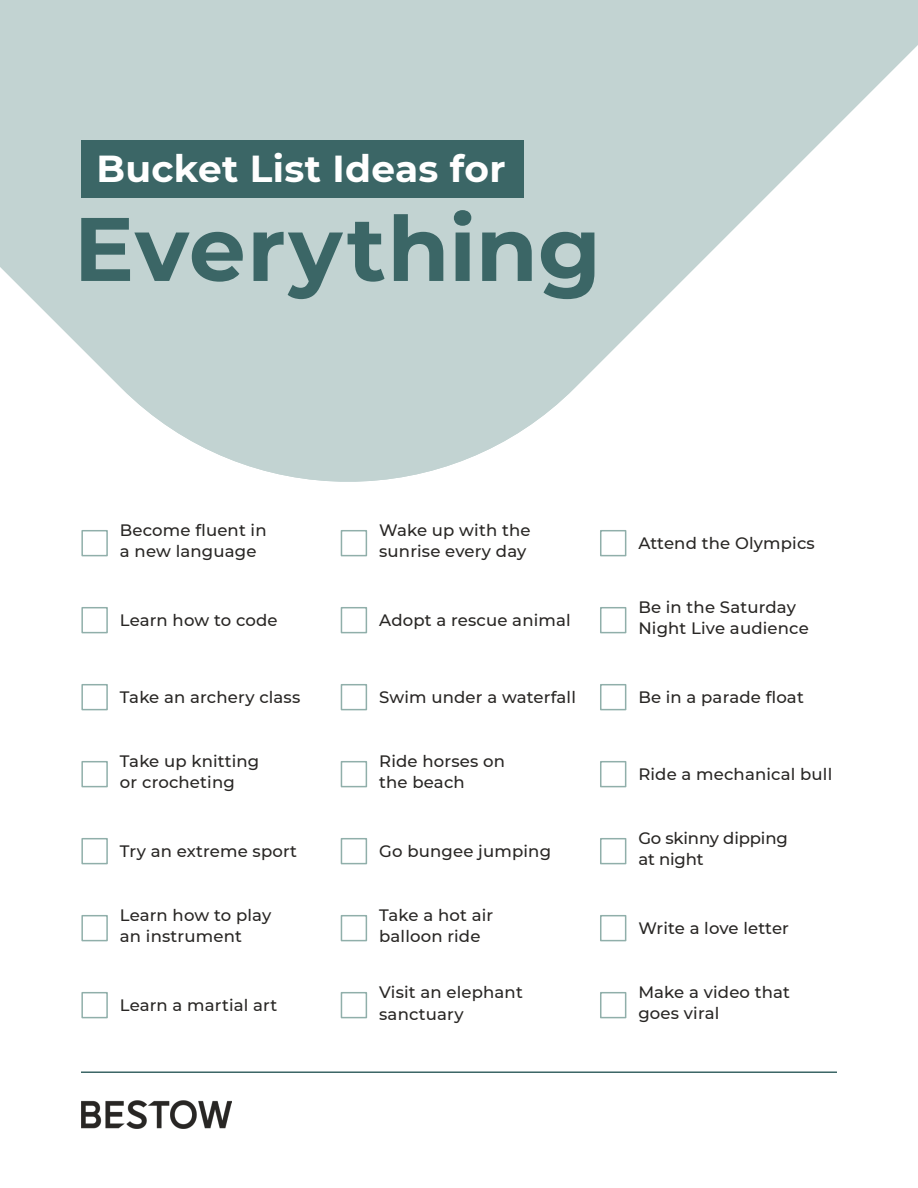
<style>
.page{position:relative;width:918px;height:1188px;background:#fff}
.page>*{position:absolute;margin:0;border:0;box-sizing:border-box;transform-origin:0 0}
.t1{font:700 90px "Montserrat";letter-spacing:.01em;color:#3b6666}
.t2{font:700 37.5px "Montserrat";letter-spacing:.01em;color:#fff}
.t3{font:500 16.5px/21px "Montserrat";letter-spacing:.01em;color:#282624}
.t4{font:500 16.5px/21px "Montserrat";letter-spacing:-.01em;color:#282624}
</style>
<div class="page">
<svg style="left:0;top:0;width:918px;height:482px;fill:#c2d3d2"></svg>
<div style="left:81px;top:140px;width:443px;height:58px;background:#3b6666"></div>
<hr style="left:81px;top:1071px;width:756px;height:2px;background:#3b6666">
<div style="left:81px;top:530px;width:27px;height:26px;border:2px solid #90afaa"></div>
<div style="left:81px;top:607px;width:27px;height:26px;border:2px solid #90afaa"></div>
<div style="left:81px;top:684px;width:27px;height:26px;border:2px solid #90afaa"></div>
<div style="left:81px;top:761px;width:27px;height:26px;border:2px solid #90afaa"></div>
<div style="left:81px;top:838px;width:27px;height:26px;border:2px solid #90afaa"></div>
<div style="left:81px;top:915px;width:27px;height:26px;border:2px solid #90afaa"></div>
<div style="left:81px;top:992px;width:27px;height:26px;border:2px solid #90afaa"></div>
<div style="left:341px;top:530px;width:26px;height:26px;border:2px solid #90afaa"></div>
<div style="left:341px;top:607px;width:26px;height:26px;border:2px solid #90afaa"></div>
<div style="left:341px;top:684px;width:26px;height:26px;border:2px solid #90afaa"></div>
<div style="left:341px;top:761px;width:26px;height:26px;border:2px solid #90afaa"></div>
<div style="left:341px;top:838px;width:26px;height:26px;border:2px solid #90afaa"></div>
<div style="left:341px;top:915px;width:26px;height:26px;border:2px solid #90afaa"></div>
<div style="left:341px;top:992px;width:26px;height:26px;border:2px solid #90afaa"></div>
<div style="left:600px;top:530px;width:26px;height:26px;border:2px solid #90afaa"></div>
<div style="left:600px;top:607px;width:26px;height:26px;border:2px solid #90afaa"></div>
<div style="left:600px;top:684px;width:26px;height:26px;border:2px solid #90afaa"></div>
<div style="left:600px;top:761px;width:26px;height:26px;border:2px solid #90afaa"></div>
<div style="left:600px;top:838px;width:26px;height:26px;border:2px solid #90afaa"></div>
<div style="left:600px;top:915px;width:26px;height:26px;border:2px solid #90afaa"></div>
<div style="left:600px;top:992px;width:26px;height:26px;border:2px solid #90afaa"></div>
<img style="left:81px;top:1101px;width:151px;height:27px">
<h2 class="t2" style="left:96px;top:142px;width:411px">Bucket List Ideas for</h2>
<h1 class="t1" style="left:74px;top:184px;width:529px">Everything</h1>
<p class="t3" style="left:120px;top:519px;width:148px">Become fluent in a new language</p>
<p class="t3" style="left:379px;top:519px;width:153px">Wake up with the sunrise every day</p>
<p class="t3" style="left:638px;top:532px;width:178px">Attend the Olympics</p>
<p class="t3" style="left:120px;top:609px;width:159px">Learn how to code</p>
<p class="t3" style="left:379px;top:609px;width:193px">Adopt a rescue animal</p>
<p class="t3" style="left:638px;top:596px;width:172px">Be in the Saturday<br>Night Live audience</p>
<p class="t3" style="left:120px;top:686px;width:182px">Take an archery class</p>
<p class="t3" style="left:379px;top:686px;width:198px">Swim under a waterfall</p>
<p class="t3" style="left:638px;top:686px;width:167px">Be in a parade float</p>
<p class="t3" style="left:120px;top:750px;width:141px">Take up knitting or crocheting</p>
<p class="t3" style="left:379px;top:750px;width:127px">Ride horses on the beach</p>
<p class="t3" style="left:638px;top:763px;width:195px">Ride a mechanical bull</p>
<p class="t3" style="left:120px;top:840px;width:179px">Try an extreme sport</p>
<p class="t3" style="left:379px;top:840px;width:173px">Go bungee jumping</p>
<p class="t4" style="left:638px;top:827px;width:151px">Go skinny dipping at night</p>
<p class="t3" style="left:120px;top:904px;width:153px">Learn how to play an instrument</p>
<p class="t3" style="left:379px;top:904px;width:116px">Take a hot air balloon ride</p>
<p class="t3" style="left:638px;top:917px;width:152px">Write a love letter</p>
<p class="t3" style="left:120px;top:994px;width:159px">Learn a martial art</p>
<p class="t3" style="left:379px;top:981px;width:145px">Visit an elephant sanctuary</p>
<p class="t3" style="left:638px;top:981px;width:153px">Make a video that goes viral</p>
</div>
